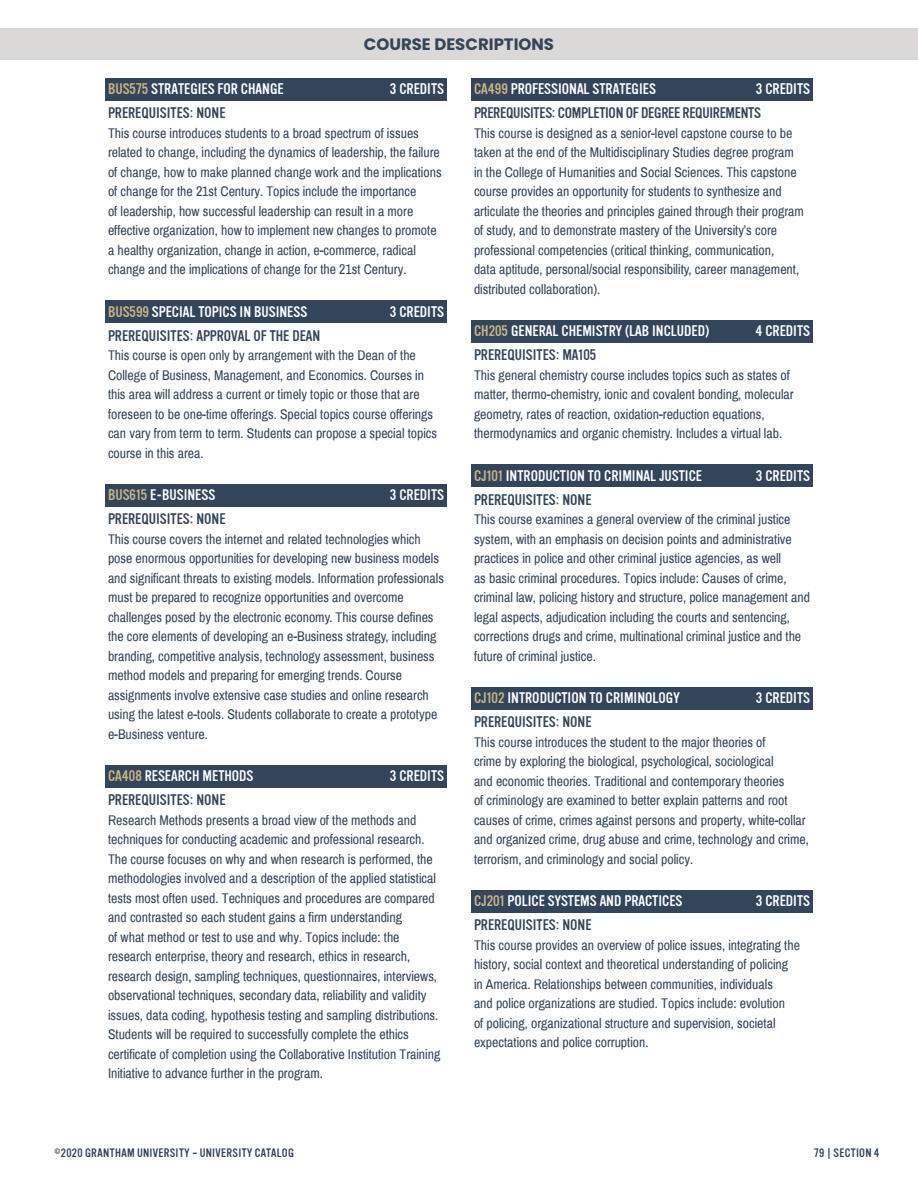
<style>
.page{position:relative;width:918px;height:1188px;background:#fff}
.page>*{position:absolute;margin:0;border:0;box-sizing:border-box;transform-origin:0 0}
.t1{font:700 16.5px "Poppins";color:#33455a}
.t2{font:15px/19.5px "Pragati Narrow";color:#33455a}
.t3{font:15px "Vinyl";color:#fff}
.t4{font:15px "Vinyl";color:#33455a}
.t5{font:15px "Vinyl";letter-spacing:-.02em;color:#33455a}
.t6{font:12px "Vinyl";letter-spacing:.03em;color:#33455a}
.s1{color:#cdb587}
</style>
<div class="page">
<div style="left:0;top:28px;width:918px;height:32px;background:#dbd8d8"></div>
<div style="left:105px;top:78px;width:342px;height:23px;background:#33455a"></div>
<div style="left:105px;top:300px;width:342px;height:23px;background:#33455a"></div>
<div style="left:105px;top:484px;width:342px;height:23px;background:#33455a"></div>
<div style="left:105px;top:765px;width:342px;height:23px;background:#33455a"></div>
<div style="left:471px;top:78px;width:342px;height:23px;background:#33455a"></div>
<div style="left:471px;top:320px;width:342px;height:23px;background:#33455a"></div>
<div style="left:471px;top:464px;width:342px;height:23px;background:#33455a"></div>
<div style="left:471px;top:687px;width:342px;height:23px;background:#33455a"></div>
<div style="left:471px;top:890px;width:342px;height:23px;background:#33455a"></div>
<p class="t1" style="left:364px;top:35px;width:192px">COURSE DESCRIPTIONS</p>
<p class="t3" style="left:108px;top:81px;width:177px"><span class="s1">BUS575</span> STRATEGIES FOR CHANGE</p>
<p class="t3" style="left:390px;top:81px;width:56px">3 CREDITS</p>
<p class="t4" style="left:108px;top:105px;width:119px">PREREQUISITES: NONE</p>
<p class="t2" style="left:108px;top:123px;width:335px">This course introduces students to a broad spectrum of issues related to change, including the dynamics of leadership, the failure of change, how to make planned change work and the implications of change for the 21st Century. Topics include the importance<br>of leadership, how successful leadership can result in a more effective organization, how to implement new changes to promote a healthy organization, change in action, e-commerce, radical change and the implications of change for the 21st Century.</p>
<p class="t3" style="left:108px;top:303px;width:201px"><span class="s1">BUS599</span> SPECIAL TOPICS IN BUSINESS</p>
<p class="t3" style="left:390px;top:303px;width:56px">3 CREDITS</p>
<p class="t4" style="left:108px;top:327px;width:214px">PREREQUISITES: APPROVAL OF THE DEAN</p>
<p class="t2" style="left:108px;top:345px;width:331px">This course is open only by arrangement with the Dean of the College of Business, Management, and Economics. Courses in this area will address a current or timely topic or those that are foreseen to be one-time offerings. Special topics course offerings can vary from term to term. Students can propose a special topics course in this area.</p>
<p class="t3" style="left:108px;top:487px;width:109px"><span class="s1">BUS615</span> E-BUSINESS</p>
<p class="t3" style="left:390px;top:487px;width:56px">3 CREDITS</p>
<p class="t4" style="left:108px;top:511px;width:119px">PREREQUISITES: NONE</p>
<p class="t2" style="left:108px;top:529px;width:338px">This course covers the internet and related technologies which pose enormous opportunities for developing new business models and significant threats to existing models. Information professionals must be prepared to recognize opportunities and overcome challenges posed by the electronic economy. This course defines the core elements of developing an e-Business strategy, including branding, competitive analysis, technology assessment, business method models and preparing for emerging trends. Course assignments involve extensive case studies and online research using the latest e-tools. Students collaborate to create a prototype e-Business venture.</p>
<p class="t3" style="left:108px;top:768px;width:147px"><span class="s1">CA408</span> RESEARCH METHODS</p>
<p class="t3" style="left:390px;top:768px;width:56px">3 CREDITS</p>
<p class="t4" style="left:108px;top:792px;width:119px">PREREQUISITES: NONE</p>
<p class="t2" style="left:108px;top:810px;width:334px">Research Methods presents a broad view of the methods and techniques for conducting academic and professional research.<br>The course focuses on why and when research is performed, the methodologies involved and a description of the applied statistical tests most often used. Techniques and procedures are compared and contrasted so each student gains a firm understanding<br>of what method or test to use and why. Topics include: the research enterprise, theory and research, ethics in research, research design, sampling techniques, questionnaires, interviews, observational techniques, secondary data, reliability and validity issues, data coding, hypothesis testing and sampling distributions.<br>Students will be required to successfully complete the ethics certificate of completion using the Collaborative Institution Training Initiative to advance further in the program.</p>
<p class="t3" style="left:474px;top:81px;width:184px"><span class="s1">CA499</span> PROFESSIONAL STRATEGIES</p>
<p class="t3" style="left:756px;top:81px;width:56px">3 CREDITS</p>
<p class="t5" style="left:474px;top:105px;width:288px">PREREQUISITES: COMPLETION OF DEGREE REQUIREMENTS</p>
<p class="t2" style="left:474px;top:123px;width:331px">This course is designed as a senior-level capstone course to be taken at the end of the Multidisciplinary Studies degree program in the College of Humanities and Social Sciences. This capstone course provides an opportunity for students to synthesize and articulate the theories and principles gained through their program of study, and to demonstrate mastery of the University’s core professional competencies (critical thinking, communication,<br>data aptitude, personal/social responsibility, career management, distributed collaboration).</p>
<p class="t3" style="left:474px;top:323px;width:237px"><span class="s1">CH205</span> GENERAL CHEMISTRY (LAB INCLUDED)</p>
<p class="t3" style="left:755px;top:323px;width:56px">4 CREDITS</p>
<p class="t4" style="left:474px;top:347px;width:124px">PREREQUISITES: MA105</p>
<p class="t2" style="left:474px;top:365px;width:321px">This general chemistry course includes topics such as states of matter, thermo-chemistry, ionic and covalent bonding, molecular geometry, rates of reaction, oxidation-reduction equations, thermodynamics and organic chemistry. Includes a virtual lab.</p>
<p class="t3" style="left:474px;top:467px;width:230px"><span class="s1">CJ101</span> INTRODUCTION TO CRIMINAL JUSTICE</p>
<p class="t3" style="left:756px;top:467px;width:56px">3 CREDITS</p>
<p class="t4" style="left:474px;top:491px;width:119px">PREREQUISITES: NONE</p>
<p class="t2" style="left:474px;top:509px;width:338px">This course examines a general overview of the criminal justice system, with an emphasis on decision points and administrative practices in police and other criminal justice agencies, as well<br>as basic criminal procedures. Topics include: Causes of crime, criminal law, policing history and structure, police management and legal aspects, adjudication including the courts and sentencing, corrections drugs and crime, multinational criminal justice and the future of criminal justice.</p>
<p class="t3" style="left:474px;top:690px;width:207px"><span class="s1">CJ102</span> INTRODUCTION TO CRIMINOLOGY</p>
<p class="t3" style="left:756px;top:690px;width:56px">3 CREDITS</p>
<p class="t4" style="left:474px;top:714px;width:119px">PREREQUISITES: NONE</p>
<p class="t2" style="left:474px;top:732px;width:336px">This course introduces the student to the major theories of<br>crime by exploring the biological, psychological, sociological<br>and economic theories. Traditional and contemporary theories<br>of criminology are examined to better explain patterns and root causes of crime, crimes against persons and property, white-collar and organized crime, drug abuse and crime, technology and crime, terrorism, and criminology and social policy.</p>
<p class="t3" style="left:474px;top:893px;width:210px"><span class="s1">CJ201</span> POLICE SYSTEMS AND PRACTICES</p>
<p class="t3" style="left:756px;top:893px;width:56px">3 CREDITS</p>
<p class="t4" style="left:474px;top:917px;width:119px">PREREQUISITES: NONE</p>
<p class="t2" style="left:474px;top:935px;width:328px">This course provides an overview of police issues, integrating the history, social context and theoretical understanding of policing in America. Relationships between communities, individuals<br>and police organizations are studied. Topics include: evolution<br>of policing, organizational structure and supervision, societal expectations and police corruption.</p>
<p class="t6" style="left:54px;top:1146px;width:242px">©2020 GRANTHAM UNIVERSITY – UNIVERSITY CATALOG</p>
<p class="t6" style="left:814px;top:1146px;width:67px">79 | SECTION 4</p>
</div>
